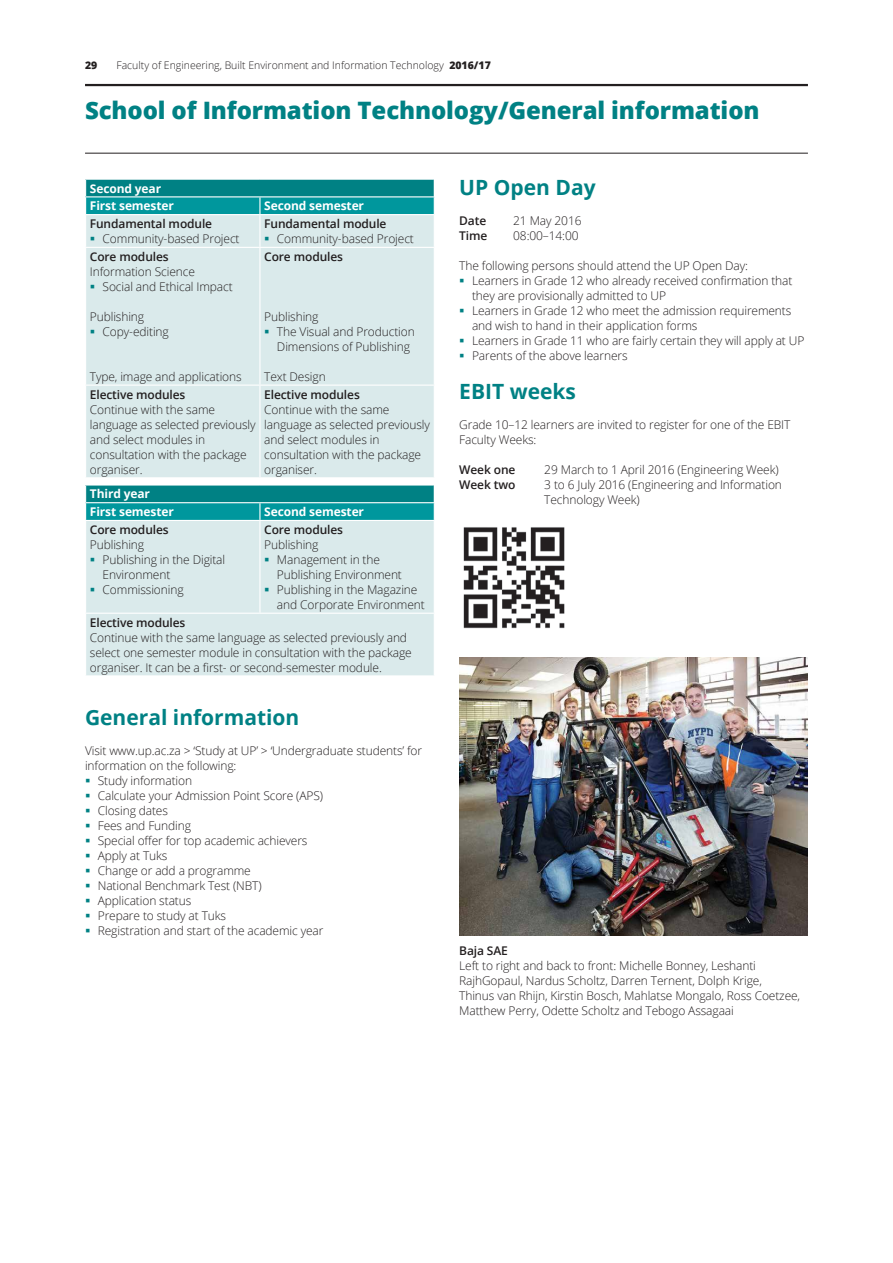
<style>
.page{position:relative;width:893px;height:1263px;background:#fff}
.page>*{position:absolute;margin:0;border:0;box-sizing:border-box;transform-origin:0 0}
.t1{font:800 24px "Open Sans";letter-spacing:-.005em;color:#008184}
.t2{font:700 21px "Open Sans";color:#008184}
.t3{font:300 12px/15px "Open Sans";letter-spacing:-.01em;color:#231f20}
.t4{font:600 12px "Open Sans";letter-spacing:-.01em;color:#231f20}
.t5{font:700 12px/17.7px "Open Sans";letter-spacing:-.01em;color:#fff}
.t6{font:300 10.5px "Open Sans";color:#231f20}
.t7{font:800 10.5px "Open Sans";color:#231f20}
.s1{font-weight:800}
</style>
<div class="page">
<hr style="left:85px;top:84px;width:723px;height:2px;background:#231f20">
<hr style="left:85px;top:153px;width:723px;height:1px;background:#231f20">
<div style="left:86px;top:215px;width:348px;height:262px;background:#daeaeb"></div>
<svg style="left:85px;top:180px;width:350px;height:34px;background:#0a9095"></svg>
<hr style="left:259px;top:215px;width:1px;height:32px;background:#fff">
<hr style="left:85px;top:247px;width:175px;height:1px;background:#fff">
<hr style="left:260px;top:247px;width:175px;height:1px;background:#fff">
<hr style="left:259px;top:248px;width:1px;height:137px;background:#fff">
<hr style="left:85px;top:385px;width:175px;height:1px;background:#fff">
<hr style="left:260px;top:385px;width:175px;height:1px;background:#fff">
<hr style="left:259px;top:386px;width:1px;height:91px;background:#fff">
<div style="left:86px;top:521px;width:348px;height:154px;background:#daeaeb"></div>
<svg style="left:85px;top:485px;width:350px;height:35px;background:#0f9297"></svg>
<hr style="left:259px;top:521px;width:1px;height:92px;background:#fff">
<hr style="left:85px;top:613px;width:175px;height:1px;background:#fff">
<hr style="left:260px;top:613px;width:175px;height:1px;background:#fff">
<img style="left:463px;top:527px;width:102px;height:102px">
<img style="left:459px;top:657px;width:349px;height:278px">
<svg style="left:265px;top:237px;width:4px;height:3px"></svg>
<svg style="left:265px;top:330px;width:4px;height:3px"></svg>
<svg style="left:265px;top:558px;width:4px;height:3px"></svg>
<svg style="left:265px;top:588px;width:4px;height:3px"></svg>
<p class="t7" style="left:85px;top:57px;width:14px">29</p>
<p class="t6" style="left:116px;top:58px;width:376px">Faculty of Engineering, Built Environment and Information Technology <span class="s1">2016/17</span></p>
<h1 class="t1" style="left:85px;top:92px;width:676px">School of Information Technology/General information</h1>
<p class="t5" style="left:90px;top:179px;width:86px">Second year<br>First semester</p>
<p class="t4" style="left:90px;top:215px;width:124px">Fundamental module</p>
<p class="t3" style="left:103px;top:231px;width:138px">Community-based Project</p>
<p class="t4" style="left:90px;top:248px;width:80px">Core modules</p>
<p class="t3" style="left:103px;top:264px;width:132px;text-indent:-13px">Information Science<br>Social and Ethical Impact</p>
<p class="t3" style="left:103px;top:309px;width:68px;text-indent:-13px">Publishing<br>Copy-editing</p>
<p class="t3" style="left:90px;top:369px;width:153px">Type, image and applications</p>
<p class="t4" style="left:90px;top:386px;width:97px">Elective modules</p>
<p class="t3" style="left:90px;top:401px;width:167px">Continue with the same language as selected previously and select modules in consultation with the package organiser.</p>
<p class="t5" style="left:90px;top:485px;width:86px">Third year<br>First semester</p>
<p class="t4" style="left:90px;top:521px;width:80px">Core modules</p>
<p class="t3" style="left:103px;top:537px;width:124px;text-indent:-13px">Publishing<br>Publishing in the Digital<br>Environment<br>Commissioning</p>
<p class="t5" style="left:264px;top:197px;width:101px">Second semester</p>
<p class="t4" style="left:264px;top:215px;width:124px">Fundamental module</p>
<p class="t3" style="left:277px;top:231px;width:138px">Community-based Project</p>
<p class="t4" style="left:264px;top:248px;width:80px">Core modules</p>
<p class="t3" style="left:277px;top:309px;width:139px;text-indent:-13px">Publishing<br>The Visual and Production<br>Dimensions of Publishing</p>
<p class="t3" style="left:264px;top:369px;width:63px">Text Design</p>
<p class="t4" style="left:264px;top:386px;width:97px">Elective modules</p>
<p class="t3" style="left:264px;top:401px;width:167px">Continue with the same language as selected previously and select modules in consultation with the package organiser.</p>
<p class="t5" style="left:264px;top:503px;width:101px">Second semester</p>
<p class="t4" style="left:264px;top:521px;width:80px">Core modules</p>
<p class="t3" style="left:277px;top:537px;width:149px;text-indent:-13px">Publishing<br>Management in the<br>Publishing Environment<br>Publishing in the Magazine and Corporate Environment</p>
<p class="t4" style="left:90px;top:614px;width:97px">Elective modules</p>
<p class="t3" style="left:90px;top:629px;width:323px">Continue with the same language as selected previously and select one semester module in consultation with the package organiser. It can be a first- or second-semester module.</p>
<h2 class="t2" style="left:85px;top:702px;width:216px">General information</h2>
<p class="t3" style="left:85px;top:742px;width:339px">Visit www.up.ac.za &gt; ‘Study at UP’ &gt; ‘Undergraduate students’ for</p>
<p class="t3" style="left:85px;top:757px;width:153px">information on the following:</p>
<p class="t3" style="left:98px;top:772px;width:96px">Study information</p>
<p class="t3" style="left:98px;top:787px;width:227px">Calculate your Admission Point Score (APS)</p>
<p class="t3" style="left:98px;top:802px;width:72px">Closing dates</p>
<p class="t3" style="left:98px;top:817px;width:95px">Fees and Funding</p>
<p class="t3" style="left:98px;top:832px;width:211px">Special offer for top academic achievers</p>
<p class="t3" style="left:98px;top:847px;width:71px">Apply at Tuks</p>
<p class="t3" style="left:98px;top:862px;width:155px">Change or add a programme</p>
<p class="t3" style="left:98px;top:877px;width:165px">National Benchmark Test (NBT)</p>
<p class="t3" style="left:98px;top:892px;width:95px">Application status</p>
<p class="t3" style="left:98px;top:907px;width:130px">Prepare to study at Tuks</p>
<p class="t3" style="left:98px;top:922px;width:227px">Registration and start of the academic year</p>
<h2 class="t2" style="left:459px;top:172px;width:138px">UP Open Day</h2>
<p class="t4" style="left:459px;top:212px;width:29px">Date</p>
<p class="t3" style="left:513px;top:212px;width:70px">21 May 2016</p>
<p class="t4" style="left:459px;top:227px;width:30px">Time</p>
<p class="t3" style="left:513px;top:227px;width:67px">08:00–14:00</p>
<p class="t3" style="left:472px;top:257px;width:334px;text-indent:-13px">The following persons should attend the UP Open Day:<br>Learners in Grade 12 who already received confirmation that they are provisionally admitted to UP<br>Learners in Grade 12 who meet the admission requirements and wish to hand in their application forms<br>Learners in Grade 11 who are fairly certain they will apply at UP Parents of the above learners</p>
<h2 class="t2" style="left:459px;top:376px;width:118px">EBIT weeks</h2>
<p class="t3" style="left:459px;top:416px;width:333px">Grade 10–12 learners are invited to register for one of the EBIT<br>Faculty Weeks:</p>
<p class="t4" style="left:459px;top:461px;width:58px">Week one</p>
<p class="t3" style="left:544px;top:461px;width:236px">29 March to 1 April 2016 (Engineering Week)</p>
<p class="t4" style="left:459px;top:476px;width:58px">Week two</p>
<p class="t3" style="left:544px;top:476px;width:239px">3 to 6 July 2016 (Engineering and Information<br>Technology Week)</p>
<p class="t4" style="left:459px;top:943px;width:50px">Baja SAE</p>
<p class="t3" style="left:459px;top:958px;width:342px">Left to right and back to front: Michelle Bonney, Leshanti RajhGopaul, Nardus Scholtz, Darren Ternent, Dolph Krige,<br>Thinus van Rhijn, Kirstin Bosch, Mahlatse Mongalo, Ross Coetzee, Matthew Perry, Odette Scholtz and Tebogo Assagaai</p>
</div>
